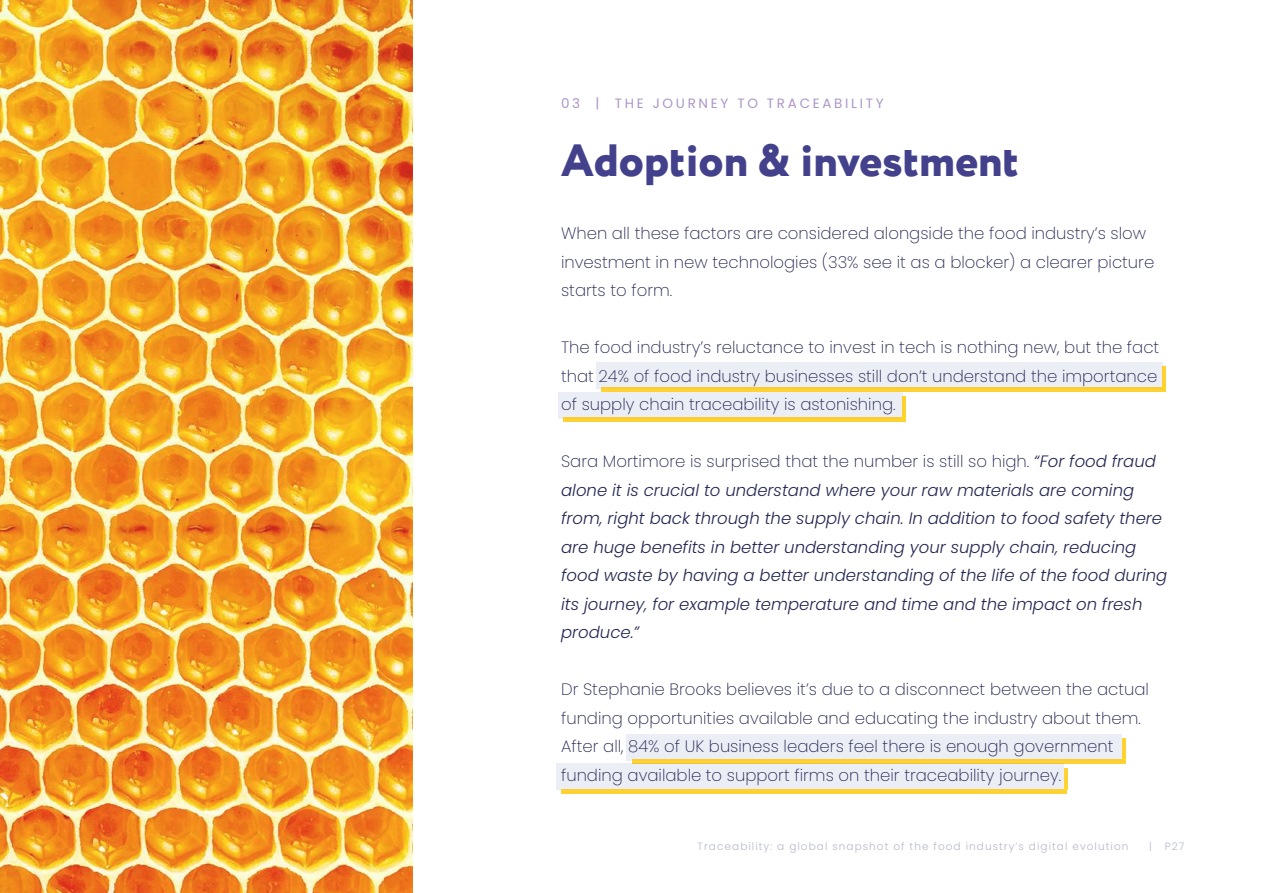
<style>
.page{position:relative;width:1263px;height:893px;background:#fff}
.page>*{position:absolute;margin:0;border:0;box-sizing:border-box;transform-origin:0 0}
.t1{font:800 45px "Circe";color:#43418b}
.t2{font:200 16.5px/28.5px "Poppins";color:#232751}
.t3{font:italic 300 16.5px/28.5px "Poppins";color:#232751}
.t4{font:13.5px "Poppins";letter-spacing:.2em;color:#ab97c6}
.t5{font:300 10.5px "Poppins";letter-spacing:.1em;color:#b6b8cb}
.s1{font-weight:200;font-style:normal}
</style>
<div class="page">
<img style="left:0;top:0;width:412px;height:893px">
<div style="left:597px;top:362px;width:566px;height:27px;background:#eceef6"></div>
<hr style="left:1163px;top:366px;width:3px;height:22px;background:#ffcd1c">
<hr style="left:602px;top:388px;width:564px;height:4px;background:#ffd233">
<div style="left:558px;top:392px;width:344px;height:26px;background:#eceef6"></div>
<hr style="left:902px;top:396px;width:4px;height:22px;background:#ffd233">
<hr style="left:563px;top:418px;width:343px;height:4px;background:#ffd233">
<div style="left:627px;top:734px;width:495px;height:26px;background:#eceef6"></div>
<hr style="left:1122px;top:738px;width:3px;height:22px;background:#ffcd1c">
<svg style="left:632px;top:760px;width:493px;height:4px;background:#face35"></svg>
<div style="left:557px;top:764px;width:507px;height:26px;background:#eceef6"></div>
<hr style="left:1064px;top:768px;width:3px;height:21px;background:#ffcd1c">
<hr style="left:562px;top:789px;width:505px;height:4px;background:#ffd233">
<p class="t4" style="left:561px;top:95px;width:324px">03 | THE JOURNEY TO TRACEABILITY</p>
<h1 class="t1" style="left:561px;top:130px;width:459px">Adoption &amp; investment</h1>
<p class="t2" style="left:561px;top:219px;width:595px">When all these factors are considered alongside the food industry’s slow investment in new technologies (33% see it as a blocker) a clearer picture starts to form.</p>
<p class="t2" style="left:561px;top:333px;width:600px;text-align:justify">The food industry’s reluctance to invest in tech is nothing new, but the fact that 24% of food industry businesses still don’t understand the importance of supply chain traceability is astonishing.</p>
<p class="t3" style="left:561px;top:447px;width:608px"><span class="s1">Sara Mortimore is surprised that the number is still so high.</span> “For food fraud alone it is crucial to understand where your raw materials are coming from, right back through the supply chain. In addition to food safety there are huge benefits in better understanding your supply chain, reducing food waste by having a better understanding of the life of the food during its journey, for example temperature and time and the impact on fresh produce.”</p>
<p class="t2" style="left:561px;top:675px;width:589px">Dr Stephanie Brooks believes it’s due to a disconnect between the actual funding opportunities available and educating the industry about them.<br>After all, 84% of UK business leaders feel there is enough government funding available to support firms on their traceability journey.</p>
<p class="t5" style="left:698px;top:840px;width:432px">Traceability: a global snapshot of the food industry’s digital evolution</p>
<p class="t5" style="left:1149px;top:840px;width:37px">| P27</p>
</div>
